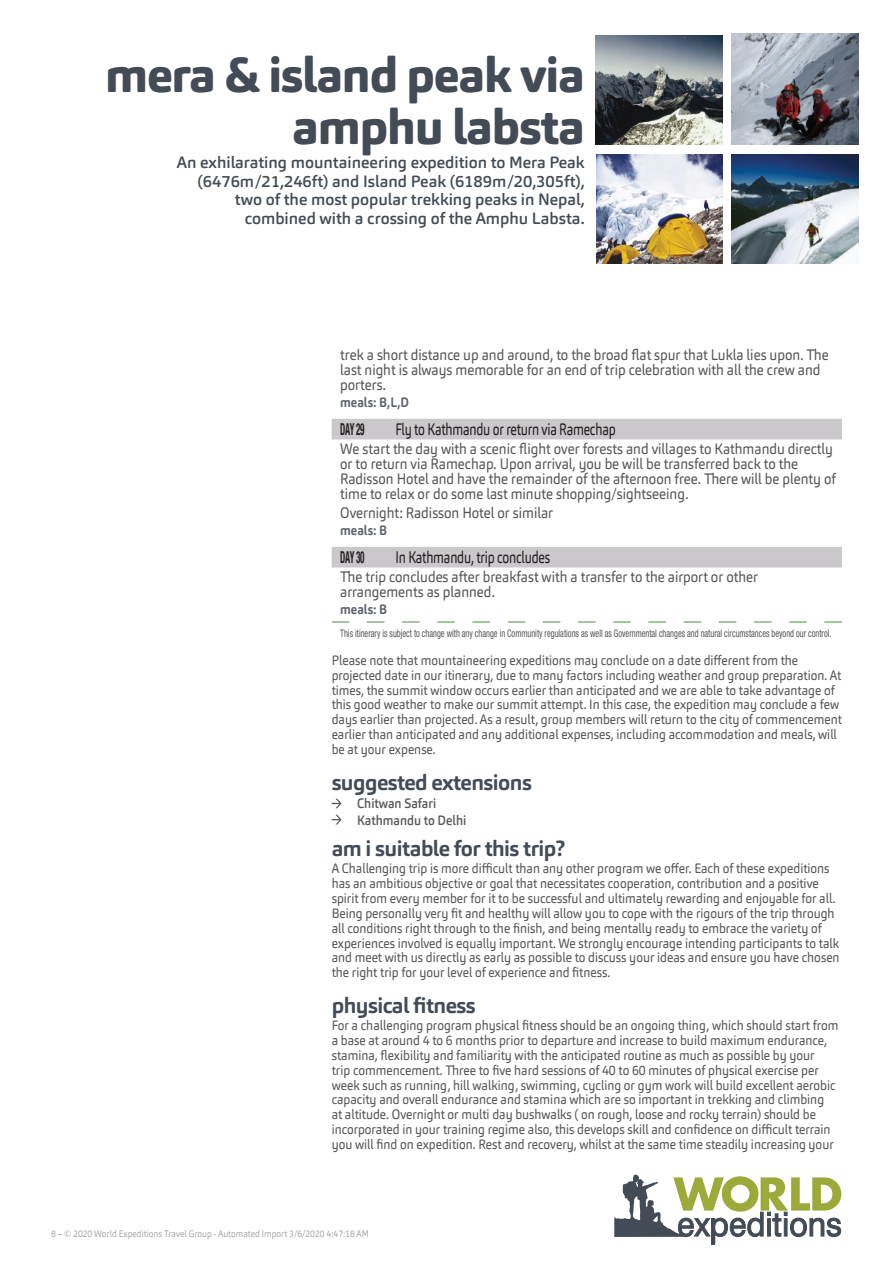
<style>
.page{position:relative;width:893px;height:1263px;background:#fff}
.page>*{position:absolute;margin:0;border:0;box-sizing:border-box;transform-origin:0 0}
.t1{font:800 48.6px/52.9px "Carnas";letter-spacing:-.025em;color:#434b56;text-align:right}
.t2{font:700 21.6px "Carnas";letter-spacing:-.025em;color:#434b56}
.t3{font:16.5px "Carnas";letter-spacing:-.015em;color:#231f20;scale:.75 1}
.t4{font:700 condensed 16.5px "Helvetica Neue LT Std";letter-spacing:-.035em;color:#231f20;scale:.55 1}
.t5{font:500 16.2px/18.9px "Carnas";color:#434b56;text-align:right}
.t6{font:15px/14.9px "Carnas";color:#57585a;scale:.9 1}
.t7{font:13.5px/14.9px "Carnas";color:#57585a;scale:.9 1}
.t8{font:500 13.5px/16.2px "Carnas";color:#57585a;scale:.9 1}
.t9{font:700 13.5px "Carnas";color:#5f626d;scale:.9 1}
.t10{font:condensed 10.5px "Helvetica Neue LT Std";color:#57585a;scale:.8 1}
.t11{font:9.45px "Carnas";color:#a8a9ad;scale:.9 1}
</style>
<div class="page">
<div style="left:332px;top:419px;width:510px;height:20px;background:#cbc8cc"></div>
<div style="left:332px;top:547px;width:510px;height:20px;background:#cbc8cc"></div>
<svg style="left:332px;top:622px;width:510px;height:1px"></svg>
<svg style="left:332px;top:798px;width:10px;height:10px"></svg>
<svg style="left:332px;top:815px;width:10px;height:9px"></svg>
<svg style="left:614px;top:1174px;width:228px;height:71px"></svg>
<img style="left:595px;top:35px;width:128px;height:109px">
<img style="left:731px;top:34px;width:128px;height:110px">
<img style="left:597px;top:154px;width:126px;height:109px">
<img style="left:731px;top:154px;width:128px;height:109px">
<h1 class="t1" style="left:105px;top:48px;width:481px">mera &amp; island peak via amphu labsta</h1>
<p class="t5" style="left:177px;top:152px;width:409px">An exhilarating mountaineering expedition to Mera Peak (6476m/21,246ft) and Island Peak (6189m/20,305ft), two of the most popular trekking peaks in Nepal, combined with a crossing of the Amphu Labsta.</p>
<p class="t6" style="left:340px;top:347px;width:544px">trek a short distance up and around, to the broad flat spur that Lukla lies upon. The last night is always memorable for an end of trip celebration with all the crew and porters.</p>
<p class="t9" style="left:340px;top:393px;width:78px">meals: B,L,D</p>
<p class="t4" style="left:340px;top:419px;width:46px">DAY 29</p>
<p class="t3" style="left:395px;top:419px;width:295px">Fly to Kathmandu or return via Ramechap</p>
<p class="t6" style="left:340px;top:441px;width:552px">We start the day with a scenic flight over forests and villages to Kathmandu directly or to return via Ramechap. Upon arrival, you be will be transferred back to the Radisson Hotel and have the remainder of the afternoon free. There will be plenty of time to relax or do some last minute shopping/sightseeing.</p>
<p class="t6" style="left:340px;top:505px;width:238px">Overnight: Radisson Hotel or similar</p>
<p class="t9" style="left:340px;top:521px;width:54px">meals: B</p>
<p class="t4" style="left:340px;top:547px;width:46px">DAY 30</p>
<p class="t3" style="left:395px;top:547px;width:208px">In Kathmandu, trip concludes</p>
<p class="t6" style="left:340px;top:569px;width:466px">The trip concludes after breakfast with a transfer to the airport or other arrangements as planned.</p>
<p class="t9" style="left:340px;top:600px;width:54px">meals: B</p>
<p class="t10" style="left:340px;top:627px;width:616px">This itinerary is subject to change with any change in Community regulations as well as Governmental changes and natural circumstances beyond our control.</p>
<p class="t7" style="left:332px;top:653px;width:568px">Please note that mountaineering expeditions may conclude on a date different from the projected date in our itinerary, due to many factors including weather and group preparation. At times, the summit window occurs earlier than anticipated and we are able to take advantage of this good weather to make our summit attempt. In this case, the expedition may conclude a few days earlier than projected. As a result, group members will return to the city of commencement earlier than anticipated and any additional expenses, including accommodation and meals, will be at your expense.</p>
<h2 class="t2" style="left:332px;top:769px;width:202px">suggested extensions</h2>
<p class="t8" style="left:357px;top:795px;width:123px">Chitwan Safari<br>Kathmandu to Delhi</p>
<h2 class="t2" style="left:332px;top:835px;width:235px">am i suitable for this trip?</h2>
<p class="t7" style="left:332px;top:861px;width:566px">A Challenging trip is more difficult than any other program we offer. Each of these expeditions has an ambitious objective or goal that necessitates cooperation, contribution and a positive spirit from every member for it to be successful and ultimately rewarding and enjoyable for all.<br>Being personally very fit and healthy will allow you to cope with the rigours of the trip through all conditions right through to the finish, and being mentally ready to embrace the variety of experiences involved is equally important. We strongly encourage intending participants to talk and meet with us directly as early as possible to discuss your ideas and ensure you have chosen the right trip for your level of experience and fitness.</p>
<h2 class="t2" style="left:332px;top:992px;width:146px">physical fitness</h2>
<p class="t7" style="left:332px;top:1018px;width:565px">For a challenging program physical fitness should be an ongoing thing, which should start from a base at around 4 to 6 months prior to departure and increase to build maximum endurance, stamina, flexibility and familiarity with the anticipated routine as much as possible by your<br>trip commencement. Three to five hard sessions of 40 to 60 minutes of physical exercise per week such as running, hill walking, swimming, cycling or gym work will build excellent aerobic capacity and overall endurance and stamina which are so important in trekking and climbing<br>at altitude. Overnight or multi day bushwalks ( on rough, loose and rocky terrain) should be incorporated in your training regime also, this develops skill and confidence on difficult terrain you will find on expedition. Rest and recovery, whilst at the same time steadily increasing your</p>
<p class="t11" style="left:51px;top:1227px;width:355px">8 – © 2020 World Expeditions Travel Group - Automated Import 3/6/2020 4:47:18 AM</p>
</div>
